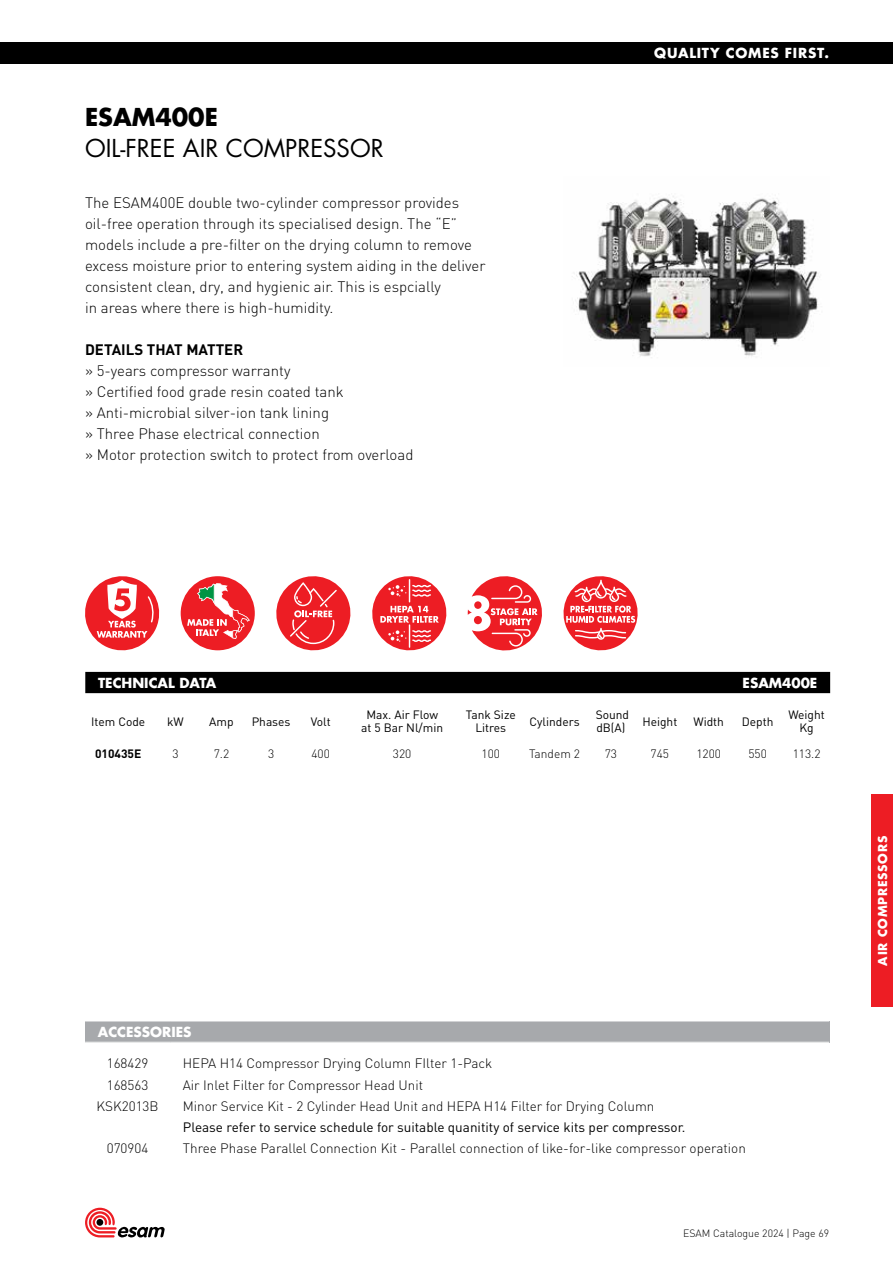
<style>
.page{position:relative;width:893px;height:1263px;background:#fff}
.page>*{position:absolute;margin:0;border:0;box-sizing:border-box;transform-origin:0 0}
.t1{font:24px "Futura LT";color:#000}
.t2{font:700 24px "Futura LT";color:#000}
.t3{font:300 15px/21px "DIN";color:#000}
.t4{font:700 15px "DIN";color:#000}
.t5{font:300 13.5px "DIN";color:#000}
.t6{font:13.5px "DIN";color:#000}
.t7{font:700 13.5px "Futura LT";color:#fff}
.t8{font:700 13.5px "Futura LT";letter-spacing:.055em;color:#fff}
.t9{font:12px/13.5px "DIN";color:#000;text-align:center}
.t10{font:300 12px "DIN";color:#000}
.t11{font:700 12px "Futura LT";letter-spacing:.055em;color:#fff}
.t12{font:700 12px "DIN";color:#000}
.t13{font:300 10.5px "DIN";color:#000}
</style>
<div class="page">
<svg style="left:85px;top:1208px;width:80px;height:29px"></svg>
<div style="left:0;top:43px;width:893px;height:21px;background:#000"></div>
<div style="left:872px;top:794px;width:21px;height:213px;background:#ed1d24"></div>
<div style="left:181px;top:576px;width:74px;height:74px;background:#ed1d24;border-radius:50%"></div>
<svg style="left:187px;top:583px;width:63px;height:56px"></svg>
<svg style="left:85px;top:576px;width:74px;height:74px"></svg>
<svg style="left:276px;top:576px;width:74px;height:74px"></svg>
<svg style="left:372px;top:576px;width:74px;height:74px"></svg>
<svg style="left:468px;top:576px;width:74px;height:74px"></svg>
<svg style="left:563px;top:576px;width:75px;height:74px"></svg>
<img style="left:576px;top:196px;width:244px;height:162px">
<div style="left:85px;top:1021px;width:744px;height:21px;background:#a7a9ac"></div>
<div style="left:85px;top:672px;width:745px;height:21px;background:#000"></div>
<h1 class="t2" style="left:85px;top:101px;width:134px">ESAM400E</h1>
<h1 class="t1" style="left:85px;top:133px;width:300px">OIL-FREE AIR COMPRESSOR</h1>
<p class="t3" style="left:85px;top:192px;width:402px">The ESAM400E double two-cylinder compressor provides oil-free operation through its specialised design. The “E” models include a pre-filter on the drying column to remove excess moisture prior to entering system aiding in the deliver consistent clean, dry, and hygienic air. This is espcially<br>in areas where there is high-humidity.</p>
<p class="t4" style="left:85px;top:339px;width:160px">DETAILS THAT MATTER</p>
<p class="t3" style="left:85px;top:360px;width:330px">» 5-years compressor warranty<br>» Certified food grade resin coated tank<br>» Anti-microbial silver-ion tank lining<br>» Three Phase electrical connection<br>» Motor protection switch to protect from overload</p>
<p class="t8" style="left:654px;top:44px;width:176px">QUALITY COMES FIRST.</p>
<p class="t7" style="left:98px;top:674px;width:120px">TECHNICAL DATA</p>
<p class="t7" style="left:743px;top:674px;width:76px">ESAM400E</p>
<p class="t9" style="left:91px;top:714px;width:56px">Item Code</p>
<p class="t9" style="left:167px;top:714px;width:18px">kW</p>
<p class="t9" style="left:209px;top:714px;width:26px">Amp</p>
<p class="t9" style="left:252px;top:714px;width:40px">Phases</p>
<p class="t9" style="left:311px;top:714px;width:21px">Volt</p>
<p class="t9" style="left:361px;top:708px;width:83px">Max. Air Flow at 5 Bar Nl/min</p>
<p class="t9" style="left:466px;top:708px;width:52px">Tank Size<br>Litres</p>
<p class="t9" style="left:529px;top:714px;width:52px">Cylinders</p>
<p class="t9" style="left:596px;top:708px;width:35px;text-align:left">Sound dB(A)</p>
<p class="t9" style="left:642px;top:714px;width:36px">Height</p>
<p class="t9" style="left:693px;top:714px;width:32px">Width</p>
<p class="t9" style="left:742px;top:714px;width:33px">Depth</p>
<p class="t9" style="left:788px;top:708px;width:38px">Weight<br>Kg</p>
<p class="t12" style="left:95px;top:745px;width:48px">010435E</p>
<p class="t10" style="left:172px;top:746px;width:8px">3</p>
<p class="t10" style="left:214px;top:746px;width:17px">7.2</p>
<p class="t10" style="left:268px;top:746px;width:8px">3</p>
<p class="t10" style="left:311px;top:746px;width:20px">400</p>
<p class="t10" style="left:393px;top:746px;width:20px">320</p>
<p class="t10" style="left:482px;top:746px;width:20px">100</p>
<p class="t10" style="left:529px;top:746px;width:53px">Tandem 2</p>
<p class="t10" style="left:605px;top:746px;width:14px">73</p>
<p class="t10" style="left:651px;top:746px;width:20px">745</p>
<p class="t10" style="left:696px;top:746px;width:26px">1200</p>
<p class="t10" style="left:748px;top:746px;width:20px">550</p>
<p class="t10" style="left:793px;top:746px;width:29px">113.2</p>
<p class="t7" style="left:98px;top:1023px;width:95px">ACCESSORIES</p>
<p class="t5" style="left:107px;top:1055px;width:43px">168429</p>
<p class="t5" style="left:183px;top:1055px;width:311px">HEPA H14 Compressor Drying Column FIlter 1-Pack</p>
<p class="t5" style="left:107px;top:1076px;width:43px">168563</p>
<p class="t5" style="left:183px;top:1076px;width:242px">Air Inlet Filter for Compressor Head Unit</p>
<p class="t5" style="left:96px;top:1098px;width:64px">KSK2013B</p>
<p class="t5" style="left:183px;top:1098px;width:473px">Minor Service Kit - 2 Cylinder Head Unit and HEPA H14 Filter for Drying Column</p>
<p class="t6" style="left:183px;top:1119px;width:504px">Please refer to service schedule for suitable quanitity of service kits per compressor.</p>
<p class="t5" style="left:107px;top:1140px;width:43px">070904</p>
<p class="t5" style="left:183px;top:1140px;width:564px">Three Phase Parallel Connection Kit - Parallel connection of like-for-like compressor operation</p>
<p class="t13" style="left:683px;top:1227px;width:148px">ESAM Catalogue 2024 | Page 69</p>
<p class="t11" style="left:874px;top:965px;width:131px;rotate:-90deg">AIR COMPRESSORS</p>
</div>
